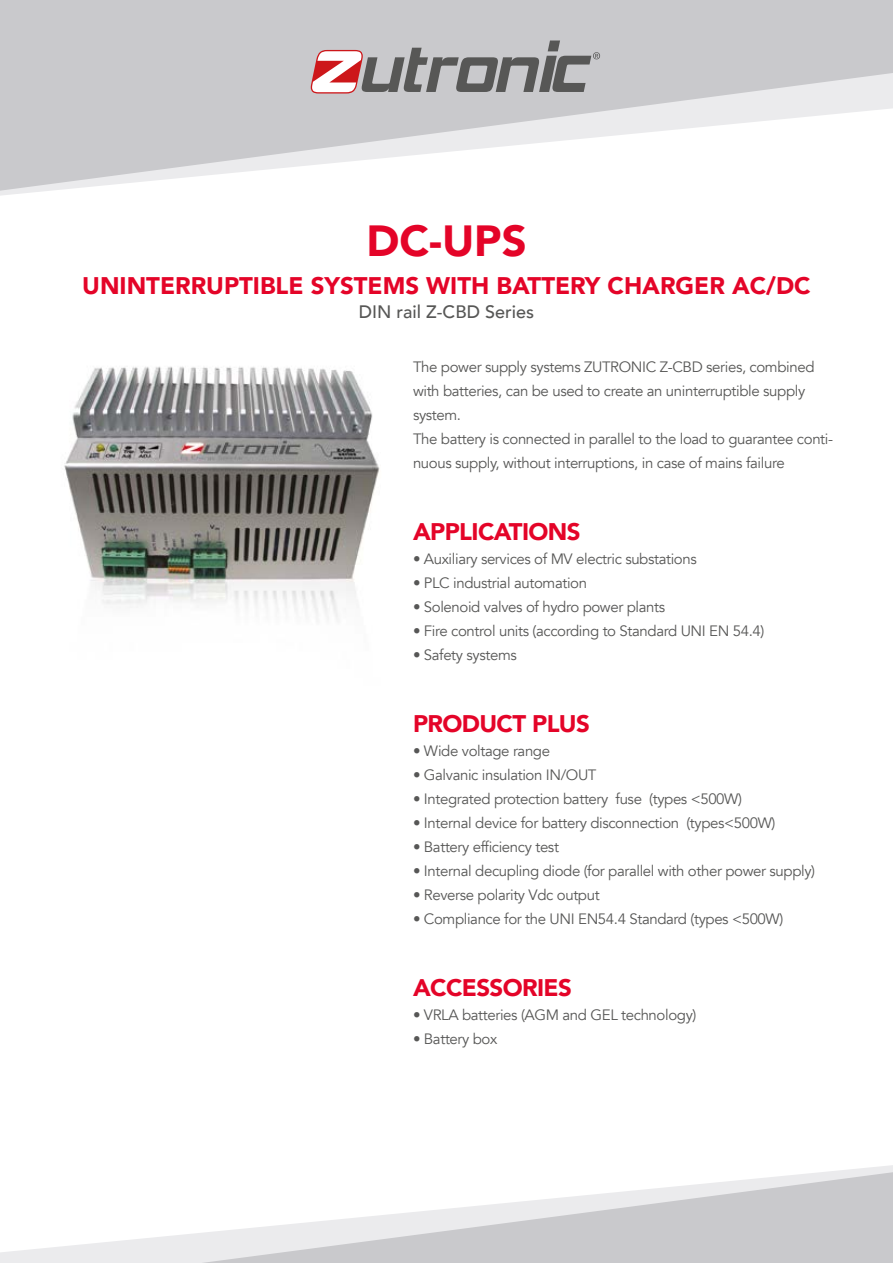
<style>
.page{position:relative;width:893px;height:1263px;background:#fff}
.page>*{position:absolute;margin:0;border:0;box-sizing:border-box;transform-origin:0 0}
.t1{font:900 43.5px "Avenir";color:#e40428}
.t2{font:900 24px "Avenir";color:#e40428}
.t3{font:900 24px "Avenir";letter-spacing:-.025em;color:#e40428}
.t4{font:500 18px "Avenir";color:#575756}
.t5{font:15px/24px "Avenir";letter-spacing:-.025em;color:#575756}
</style>
<div class="page">
<img style="left:64px;top:366px;width:316px;height:254px">
<svg style="left:0;top:0;width:893px;height:191px;fill:#c9c9cc"></svg>
<svg style="left:0;top:1165px;width:893px;height:98px"></svg>
<svg style="left:201px;top:1172px;width:692px;height:91px"></svg>
<svg style="left:311px;top:41px;width:289px;height:53px;background:#a9a0a1"></svg>
<h1 class="t1" style="left:366px;top:204px;width:162px">DC-UPS</h1>
<h2 class="t2" style="left:82px;top:265px;width:730px">UNINTERRUPTIBLE SYSTEMS WITH BATTERY CHARGER AC/DC</h2>
<p class="t4" style="left:359px;top:296px;width:177px">DIN rail Z-CBD Series</p>
<p class="t5" style="left:413px;top:355px;width:422px">The power supply systems ZUTRONIC Z-CBD series, combined with batteries, can be used to create an uninterruptible supply system.<br>The battery is connected in parallel to the load to guarantee conti&shy;nuous supply, without interruptions, in case of mains failure</p>
<h2 class="t3" style="left:413px;top:511px;width:169px">APPLICATIONS</h2>
<p class="t5" style="left:413px;top:547px;width:285px">• Auxiliary services of MV electric substations</p>
<p class="t5" style="left:413px;top:571px;width:176px">• PLC industrial automation</p>
<p class="t5" style="left:413px;top:595px;width:254px">• Solenoid valves of hydro power plants</p>
<p class="t5" style="left:413px;top:619px;width:353px">• Fire control units (according to Standard UNI EN 54.4)</p>
<p class="t5" style="left:413px;top:643px;width:105px">• Safety systems</p>
<h2 class="t3" style="left:413px;top:703px;width:178px">PRODUCT PLUS</h2>
<p class="t5" style="left:413px;top:739px;width:139px">• Wide voltage range</p>
<p class="t5" style="left:413px;top:763px;width:185px">• Galvanic insulation IN/OUT</p>
<p class="t5" style="left:413px;top:787px;width:330px">• Integrated protection battery fuse (types &lt;500W)</p>
<p class="t5" style="left:413px;top:811px;width:364px">• Internal device for battery disconnection (types&lt;500W)</p>
<p class="t5" style="left:413px;top:835px;width:147px">• Battery efficiency test</p>
<p class="t5" style="left:413px;top:859px;width:404px">• Internal decupling diode (for parallel with other power supply)</p>
<p class="t5" style="left:413px;top:883px;width:188px">• Reverse polarity Vdc output</p>
<p class="t5" style="left:413px;top:907px;width:372px">• Compliance for the UNI EN54.4 Standard (types &lt;500W)</p>
<h2 class="t3" style="left:413px;top:967px;width:160px">ACCESSORIES</h2>
<p class="t5" style="left:413px;top:1003px;width:285px">• VRLA batteries (AGM and GEL technology)</p>
<p class="t5" style="left:413px;top:1027px;width:86px">• Battery box</p>
</div>
